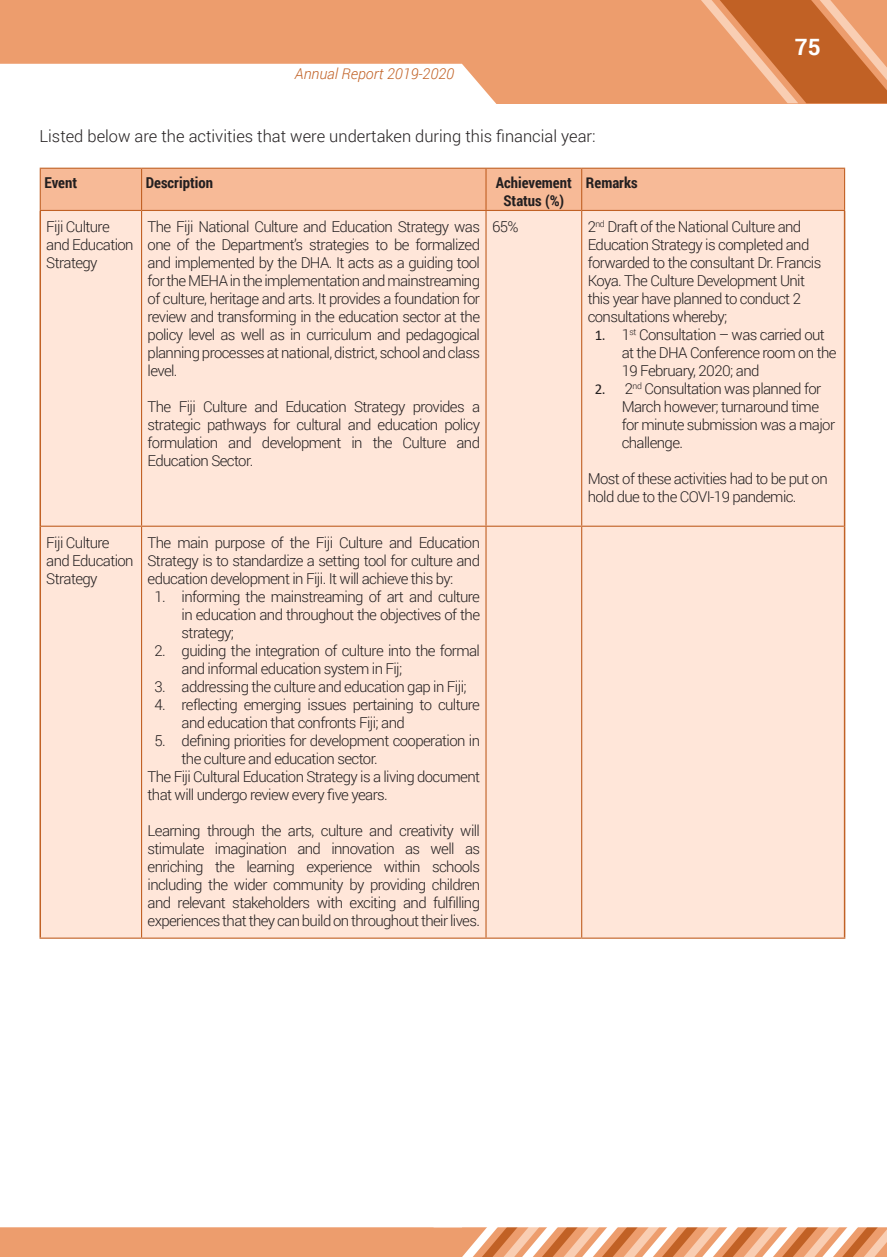
<style>
.page{position:relative;width:887px;height:1257px;background:#fff}
.page>*{position:absolute;margin:0;border:0;box-sizing:border-box;transform-origin:0 0}
.t1{font:700 22.5px "Roboto";color:#fff}
.t2{font:300 16.5px "Roboto";color:#231f20}
.t3{font:300 15px/18px "Roboto";letter-spacing:-.04em;color:#231f20}
.t4{font:700 15px/18px "Roboto Condensed";color:#231f20;text-align:center}
.t5{font:italic 300 15px "Roboto";color:#c16125}
.s1{font-family:"Calibri";font-weight:400}
</style>
<div class="page">
<div style="left:0;top:0;width:887px;height:103px;background:#ed9d6d"></div>
<div style="left:0;top:64px;width:498px;height:40px;background:#fff"></div>
<div style="left:41px;top:169px;width:803px;height:41px;background:#f7ba97"></div>
<div style="left:41px;top:211px;width:803px;height:726px;background:#ffe6d9"></div>
<hr style="left:141px;top:169px;width:1px;height:41px;background:#c16125">
<hr style="left:485px;top:169px;width:2px;height:41px;background:#c16125">
<hr style="left:581px;top:169px;width:1px;height:41px;background:#c16125">
<hr style="left:141px;top:211px;width:1px;height:315px;background:#c16125">
<hr style="left:485px;top:211px;width:2px;height:315px;background:#c16125">
<hr style="left:581px;top:211px;width:1px;height:315px;background:#c16125">
<hr style="left:41px;top:526px;width:101px;height:1px;background:#c16125">
<hr style="left:142px;top:526px;width:344px;height:1px;background:#c16125">
<hr style="left:141px;top:527px;width:1px;height:410px;background:#c16125">
<hr style="left:486px;top:526px;width:96px;height:1px;background:#c16125">
<hr style="left:485px;top:527px;width:2px;height:410px;background:#c16125">
<hr style="left:582px;top:526px;width:262px;height:1px;background:#c16125">
<hr style="left:581px;top:527px;width:1px;height:410px;background:#c16125">
<hr style="left:40px;top:937px;width:102px;height:2px;background:#c16125">
<hr style="left:142px;top:937px;width:344px;height:2px;background:#c16125">
<hr style="left:486px;top:937px;width:96px;height:2px;background:#c16125">
<hr style="left:582px;top:937px;width:263px;height:2px;background:#c16125">
<hr style="left:40px;top:211px;width:1px;height:315px;background:#c16125">
<hr style="left:844px;top:211px;width:1px;height:315px;background:#c16125">
<hr style="left:40px;top:526px;width:1px;height:411px;background:#c16125">
<hr style="left:844px;top:526px;width:1px;height:411px;background:#c16125">
<hr style="left:40px;top:168px;width:102px;height:1px;background:#c16125">
<hr style="left:40px;top:169px;width:1px;height:41px;background:#c16125">
<hr style="left:142px;top:168px;width:344px;height:1px;background:#c16125">
<hr style="left:486px;top:168px;width:96px;height:1px;background:#c16125">
<hr style="left:582px;top:168px;width:263px;height:1px;background:#c16125">
<hr style="left:844px;top:169px;width:1px;height:41px;background:#c16125">
<hr style="left:40px;top:210px;width:102px;height:1px;background:#c16125">
<hr style="left:142px;top:210px;width:344px;height:1px;background:#c16125">
<hr style="left:486px;top:210px;width:96px;height:1px;background:#c16125">
<hr style="left:582px;top:210px;width:263px;height:1px;background:#c16125">
<svg style="left:701px;top:0;width:186px;height:103px"></svg>
<svg style="left:0;top:1227px;width:887px;height:30px"></svg>
<p class="t5" style="left:295px;top:64px;width:161px">Annual Report 2019-2020</p>
<h1 class="t1" style="left:795px;top:31px;width:27px">75</h1>
<p class="t2" style="left:40px;top:125px;width:558px">Listed below are the activities that were undertaken during this financial year:</p>
<p class="t4" style="left:45px;top:173px;width:34px">Event</p>
<p class="t4" style="left:146px;top:173px;width:69px">Description</p>
<p class="t4" style="left:496px;top:173px;width:78px">Achievement<br>Status (%)</p>
<p class="t4" style="left:586px;top:173px;width:53px">Remarks</p>
<p class="t3" style="left:46px;top:217px;width:89px">Fiji Culture and Education<br>Strategy</p>
<p class="t3" style="left:148px;top:217px;width:334px;text-align:justify">The Fiji National Culture and Education Strategy was one of the Department’s strategies to be formalized and implemented by the DHA. It acts as a guiding tool for the MEHA in the implementation and mainstreaming of culture, heritage and arts. It provides a foundation for review and transforming in the education sector at the policy level as well as in curriculum and pedagogical planning processes at national, district, school and class level.</p>
<p class="t3" style="left:148px;top:397px;width:334px;text-align:justify">The Fiji Culture and Education Strategy provides a strategic pathways for cultural and education policy formulation and development in the Culture and Education Sector.</p>
<p class="t3" style="left:492px;top:217px;width:28px">65%</p>
<p class="t3" style="left:588px;top:217px;width:235px">2<sup>nd</sup> Draft of the National Culture and Education Strategy is completed and forwarded to the consultant Dr. Francis Koya. The Culture Development Unit this year have planned to conduct 2 consultations whereby;</p>
<p class="t3" style="left:622px;top:325px;width:216px;text-indent:-27px"><span class="s1">1.</span> 1<sup>st</sup> Consultation – was carried out at the DHA Conference room on the<br>19 February, 2020; and</p>
<p class="t3" style="left:622px;top:379px;width:215px;text-indent:-27px"><span class="s1">2.</span> 2<sup>nd</sup> Consultation was planned for<br>March however; turnaround time for minute submission was a major challenge.</p>
<p class="t3" style="left:588px;top:469px;width:242px">Most of these activities had to be put on hold due to the COVI-19 pandemic.</p>
<p class="t3" style="left:46px;top:533px;width:89px">Fiji Culture and Education<br>Strategy</p>
<p class="t3" style="left:148px;top:533px;width:334px;text-align:justify">The main purpose of the Fiji Culture and Education Strategy is to standardize a setting tool for culture and education development in Fiji. It will achieve this by:</p>
<p class="t3" style="left:182px;top:587px;width:300px;text-align:justify;text-indent:-27px">1. informing the mainstreaming of art and culture in education and throughout the objectives of the strategy;</p>
<p class="t3" style="left:182px;top:641px;width:300px;text-indent:-27px">2. guiding the integration of culture into the formal and informal education system in Fij;</p>
<p class="t3" style="left:155px;top:677px;width:314px">3. addressing the culture and education gap in Fiji;</p>
<p class="t3" style="left:182px;top:695px;width:300px;text-indent:-27px">4. reflecting emerging issues pertaining to culture and education that confronts Fiji; and</p>
<p class="t3" style="left:182px;top:731px;width:300px;text-indent:-27px">5. defining priorities for development cooperation in the culture and education sector.</p>
<p class="t3" style="left:148px;top:767px;width:334px">The Fiji Cultural Education Strategy is a living document that will undergo review every five years.</p>
<p class="t3" style="left:148px;top:821px;width:334px;text-align:justify">Learning through the arts, culture and creativity will stimulate imagination and innovation as well as enriching the learning experience within schools including the wider community by providing children and relevant stakeholders with exciting and fulfilling experiences that they can build on throughout their lives.</p>
</div>
